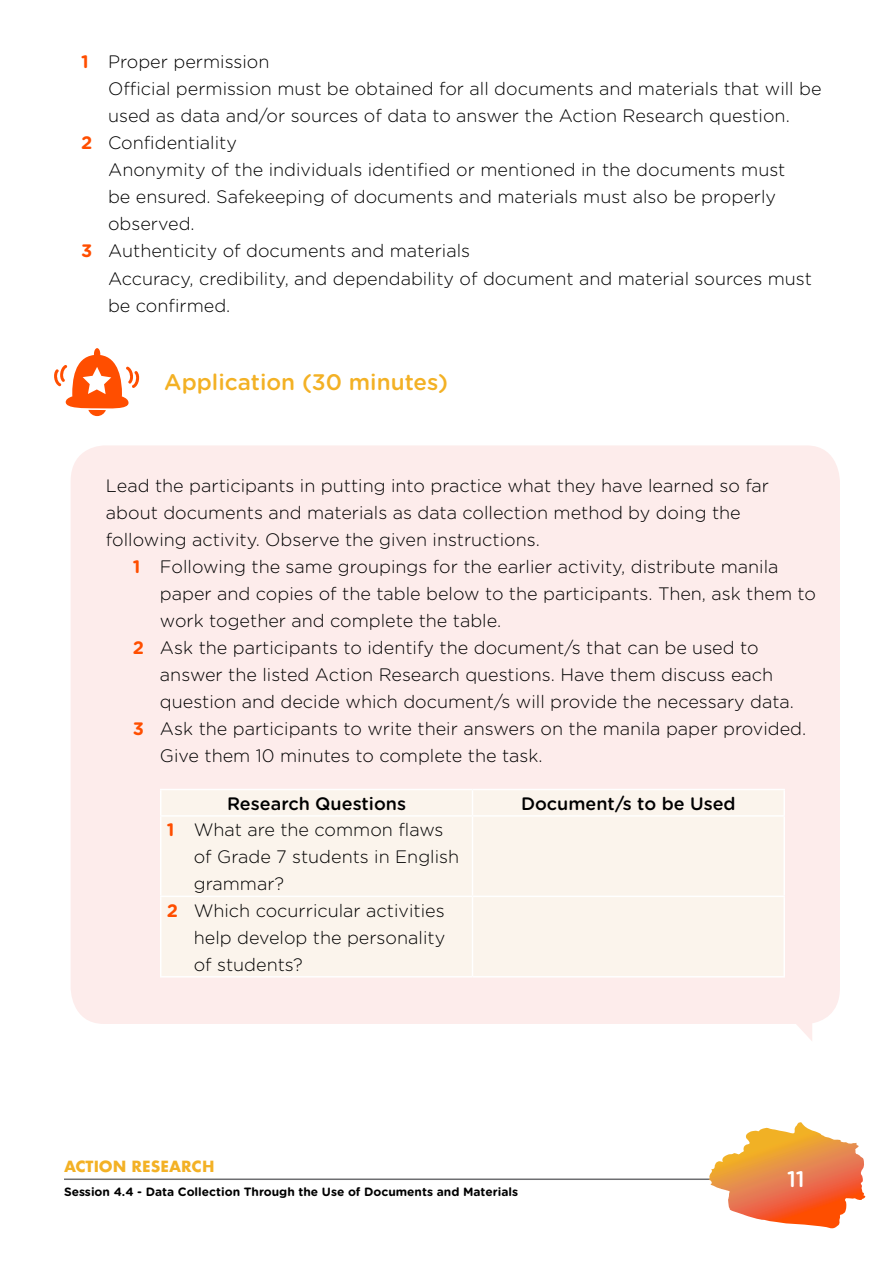
<style>
.page{position:relative;width:894px;height:1263px;background:#fff}
.page>*{position:absolute;margin:0;border:0;box-sizing:border-box;transform-origin:0 0}
.t1{font:500 22.5px "Gotham Rounded";color:#f3b125}
.t2{font:500 22.5px "Gotham Rounded";color:#fff}
.t3{font:300 18px/27px "Gotham Rounded";color:#000}
.t4{font:500 18px "Gotham Rounded";color:#000}
.t5{font:700 15px "Futura";color:#f3b125}
.t6{font:700 12px "Gotham Rounded";color:#000}
.s1{font-weight:700;color:#ff4e00}
</style>
<div class="page">
<hr style="left:64px;top:1178px;width:673px;height:2px;background:#6d6e71">
<svg style="left:708px;top:1122px;width:157px;height:104px"></svg>
<div style="left:71px;top:445px;width:768px;height:596px;background:#fdeceb"></div>
<div style="left:161px;top:790px;width:622px;height:186px;background:#fbf4ec"></div>
<hr style="left:160px;top:788px;width:312px;height:2px;background:#fff">
<svg style="left:160px;top:790px;width:1px;height:25px"></svg>
<hr style="left:472px;top:788px;width:312px;height:2px;background:#fff">
<hr style="left:471px;top:790px;width:2px;height:25px;background:#fff">
<svg style="left:783px;top:790px;width:1px;height:25px"></svg>
<hr style="left:160px;top:815px;width:312px;height:1px;background:#fff">
<hr style="left:160px;top:816px;width:1px;height:79px;background:#fff">
<hr style="left:472px;top:815px;width:312px;height:1px;background:#fff">
<hr style="left:471px;top:816px;width:2px;height:79px;background:#fff">
<hr style="left:783px;top:816px;width:1px;height:79px;background:#fff">
<hr style="left:160px;top:895px;width:312px;height:2px;background:#fff">
<hr style="left:160px;top:897px;width:1px;height:79px;background:#fff">
<hr style="left:472px;top:895px;width:312px;height:2px;background:#fff">
<hr style="left:471px;top:897px;width:2px;height:79px;background:#fff">
<hr style="left:783px;top:897px;width:1px;height:79px;background:#fff">
<hr style="left:160px;top:976px;width:312px;height:1px;background:#fff">
<hr style="left:472px;top:976px;width:312px;height:1px;background:#fff">
<svg style="left:54px;top:348px;width:86px;height:68px"></svg>
<p class="t3" style="left:81px;top:48px;width:190px"><span class="s1">1</span> Proper permission</p>
<p class="t3" style="left:108px;top:75px;width:714px">Official permission must be obtained for all documents and materials that will be</p>
<p class="t3" style="left:108px;top:102px;width:683px">used as data and/or sources of data to answer the Action Research question.</p>
<p class="t3" style="left:81px;top:129px;width:157px"><span class="s1">2</span> Confidentiality</p>
<p class="t3" style="left:108px;top:156px;width:678px">Anonymity of the individuals identified or mentioned in the documents must</p>
<p class="t3" style="left:108px;top:183px;width:669px">be ensured. Safekeeping of documents and materials must also be properly</p>
<p class="t3" style="left:108px;top:210px;width:88px">observed.</p>
<p class="t3" style="left:81px;top:237px;width:390px"><span class="s1">3</span> Authenticity of documents and materials</p>
<p class="t3" style="left:108px;top:264px;width:705px">Accuracy, credibility, and dependability of document and material sources must</p>
<p class="t3" style="left:108px;top:291px;width:124px">be confirmed.</p>
<p class="t1" style="left:164px;top:365px;width:285px">Application (30 minutes)</p>
<p class="t3" style="left:106px;top:471px;width:664px">Lead the participants in putting into practice what they have learned so far about documents and materials as data collection method by doing the following activity. Observe the given instructions.</p>
<p class="t3" style="left:133px;top:552px;width:646px"><span class="s1">1</span> Following the same groupings for the earlier activity, distribute manila</p>
<p class="t3" style="left:160px;top:579px;width:657px">paper and copies of the table below to the participants. Then, ask them to</p>
<p class="t3" style="left:160px;top:606px;width:342px">work together and complete the table.</p>
<p class="t3" style="left:133px;top:633px;width:627px"><span class="s1">2</span> Ask the participants to identify the document/s that can be used to</p>
<p class="t3" style="left:160px;top:660px;width:614px">answer the listed Action Research questions. Have them discuss each</p>
<p class="t3" style="left:160px;top:687px;width:635px">question and decide which document/s will provide the necessary data.</p>
<p class="t3" style="left:133px;top:714px;width:674px"><span class="s1">3</span> Ask the participants to write their answers on the manila paper provided.</p>
<p class="t3" style="left:160px;top:741px;width:384px">Give them 10 minutes to complete the task.</p>
<p class="t4" style="left:227px;top:790px;width:180px">Research Questions</p>
<p class="t4" style="left:521px;top:790px;width:216px">Document/s to be Used</p>
<p class="t3" style="left:167px;top:815px;width:278px"><span class="s1">1</span> What are the common flaws</p>
<p class="t3" style="left:194px;top:842px;width:267px">of Grade 7 students in English</p>
<p class="t3" style="left:194px;top:869px;width:92px">grammar?</p>
<p class="t3" style="left:167px;top:896px;width:279px"><span class="s1">2</span> Which cocurricular activities</p>
<p class="t3" style="left:194px;top:923px;width:253px">help develop the personality</p>
<p class="t3" style="left:194px;top:950px;width:110px">of students?</p>
<p class="t5" style="left:64px;top:1155px;width:152px">ACTION RESEARCH</p>
<p class="t6" style="left:64px;top:1183px;width:455px">Session 4.4 - Data Collection Through the Use of Documents and Materials</p>
<p class="t2" style="left:786px;top:1162px;width:19px">11</p>
</div>
